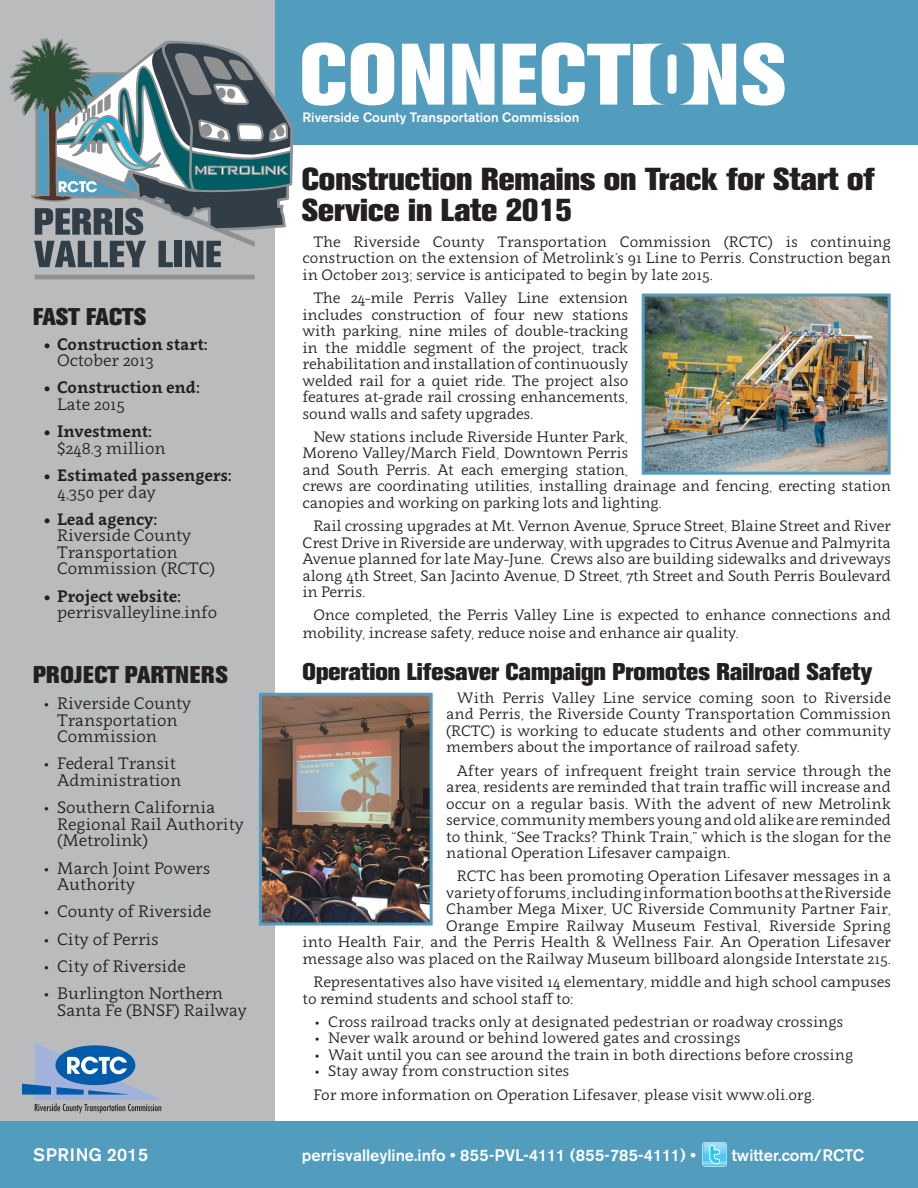
<style>
.page{position:relative;width:918px;height:1188px;background:#fff}
.page>*{position:absolute;margin:0;border:0;box-sizing:border-box;transform-origin:0 0}
.Small_Headline{font:800 31.5px/31.5px "Akzidenz Grotesk BE";color:#231f20}
.Small_Headline-2{font:800 24px "Akzidenz Grotesk BE";color:#231f20}
.t1{font:500 18px "Akzidenz Grotesk BE";letter-spacing:.02em;color:#fff}
.Text{font:16.5px/16.5px "Clavo";color:#231f20}
.Text-2{font:700 16.5px/16.5px "Clavo";color:#231f20}
.t2{font:500 16.5px "Akzidenz Grotesk BE";color:#fff}
.Paragraph_text{font:15px/16.5px "Clavo";letter-spacing:-.005em;color:#231f20;text-align:justify}
.t3{font:500 13.5px "Akzidenz Grotesk BE";color:#fff}
.s1{font-weight:400}
.s2{font-weight:700}
</style>
<div class="page">
<div style="left:0;top:0;width:918px;height:145px;background:#529cbe"></div>
<div style="left:0;top:0;width:274px;height:1188px;background:#babbbc"></div>
<div style="left:0;top:1121px;width:918px;height:67px;background:#529cbe"></div>
<svg style="left:10px;top:0;width:284px;height:290px"></svg>
<svg style="left:302px;top:42px;width:43px;height:64px"></svg>
<svg style="left:351px;top:43px;width:43px;height:62px"></svg>
<svg style="left:402px;top:44px;width:42px;height:61px;background:#e0edf3"></svg>
<svg style="left:452px;top:44px;width:43px;height:61px;background:#deecf2"></svg>
<svg style="left:503px;top:44px;width:33px;height:61px"></svg>
<svg style="left:542px;top:42px;width:88px;height:64px"></svg>
<div style="left:633px;top:44px;width:17px;height:61px;background:#fff"></div>
<svg style="left:742px;top:43px;width:43px;height:63px"></svg>
<svg style="left:645px;top:43px;width:91px;height:62px"></svg>
<div style="left:702px;top:1142px;width:25px;height:25px;background:#a2dff4;border-radius:3px"></div>
<svg style="left:703px;top:1142px;width:24px;height:24px"></svg>
<svg style="left:703px;top:1143px;width:24px;height:22px"></svg>
<svg style="left:22px;top:1043px;width:140px;height:70px"></svg>
<img style="left:646px;top:298px;width:241px;height:173px">
<div style="left:642px;top:294px;width:249px;height:181px;border:3px solid #529cbe"></div>
<img style="left:263px;top:697px;width:166px;height:225px">
<div style="left:259px;top:693px;width:174px;height:233px;border:3px solid #529cbe"></div>
<p class="t3" style="left:303px;top:109px;width:278px">Riverside County Transportation Commission</p>
<p class="Small_Headline-2" style="left:33px;top:303px;width:115px">FAST FACTS</p>
<p class="Text-2" style="left:57px;top:335px;width:152px;text-indent:-14px">• Construction start:<br><span class="s1">October 2013</span></p>
<p class="Text-2" style="left:57px;top:379px;width:145px;text-indent:-14px">• Construction end:<br><span class="s1">Late 2015</span></p>
<p class="Text" style="left:57px;top:423px;width:110px;text-indent:-14px"><span class="s2">• Investment: </span>$248.3 million</p>
<p class="Text-2" style="left:57px;top:466px;width:176px;text-indent:-14px">• Estimated passengers:<br><span class="s1">4,350 per day</span></p>
<p class="Text" style="left:57px;top:510px;width:160px;text-indent:-14px"><span class="s2">• Lead agency:<br></span>Riverside County<br>Transportation<br>Commission (RCTC)</p>
<p class="Text" style="left:57px;top:587px;width:162px;text-indent:-14px"><span class="s2">• Project website: </span>perrisvalleyline.info</p>
<p class="Small_Headline-2" style="left:33px;top:661px;width:196px">PROJECT PARTNERS</p>
<p class="Text" style="left:57px;top:695px;width:136px;text-indent:-14px">• Riverside County<br>Transportation<br>Commission</p>
<p class="Text" style="left:57px;top:755px;width:126px;text-indent:-14px">• Federal Transit<br>Administration</p>
<p class="Text" style="left:57px;top:799px;width:188px;text-indent:-14px">• Southern California<br>Regional Rail Authority (Metrolink)</p>
<p class="Text" style="left:57px;top:859px;width:155px;text-indent:-14px">• March Joint Powers<br>Authority</p>
<p class="Text" style="left:44px;top:903px;width:169px">• County of Riverside</p>
<p class="Text" style="left:44px;top:930px;width:117px">• City of Perris</p>
<p class="Text" style="left:44px;top:957px;width:144px">• City of Riverside</p>
<p class="Text" style="left:57px;top:985px;width:191px;text-indent:-14px">• Burlington Northern<br>Santa Fe (BNSF) Railway</p>
<p class="Small_Headline" style="left:302px;top:163px;width:574px">Construction Remains on Track for Start of<br>Service in Late 2015</p>
<p class="Paragraph_text" style="left:303px;top:233px;width:590px;text-indent:11px">The Riverside County Transportation Commission (RCTC) is continuing construction on the extension of Metrolink’s 91 Line to Perris. Construction began in October 2013; service is anticipated to begin by late 2015.</p>
<p class="Paragraph_text" style="left:303px;top:289px;width:327px;text-indent:11px">The 24-mile Perris Valley Line extension includes construction of four new stations with parking, nine miles of double-tracking in the middle segment of the project, track rehabilitation and installation of continuously welded rail for a quiet ride. The project also features at-grade rail crossing enhancements, sound walls and safety upgrades.</p>
<p class="Paragraph_text" style="left:303px;top:428px;width:590px;text-align:left;text-indent:11px">New stations include Riverside Hunter Park,<br>Moreno Valley/March Field, Downtown Perris<br>and South Perris. At each emerging station,<br>crews are coordinating utilities, installing drainage and fencing, erecting station canopies and working on parking lots and lighting.</p>
<p class="Paragraph_text" style="left:303px;top:517px;width:590px;text-indent:11px">Rail crossing upgrades at Mt. Vernon Avenue, Spruce Street, Blaine Street and River Crest Drive in Riverside are underway, with upgrades to Citrus Avenue and Palmyrita Avenue planned for late May-June. Crews also are building sidewalks and driveways along 4th Street, San Jacinto Avenue, D Street, 7th Street and South Perris Boulevard in Perris.</p>
<p class="Paragraph_text" style="left:303px;top:606px;width:590px;line-height:17.2px;text-indent:11px">Once completed, the Perris Valley Line is expected to enhance connections and mobility, increase safety, reduce noise and enhance air quality.</p>
<p class="Small_Headline-2" style="left:303px;top:657px;width:571px">Operation Lifesaver Campaign Promotes Railroad Safety</p>
<p class="Paragraph_text" style="left:446px;top:689px;width:446px;text-indent:11px">With Perris Valley Line service coming soon to Riverside and Perris, the Riverside County Transportation Commission (RCTC) is working to educate students and other community members about the importance of railroad safety.</p>
<p class="Paragraph_text" style="left:446px;top:761px;width:446px;text-indent:11px">After years of infrequent freight train service through the area, residents are reminded that train traffic will increase and occur on a regular basis. With the advent of new Metrolink service, community members young and old alike are reminded to think, “See Tracks? Think Train,” which is the slogan for the national Operation Lifesaver campaign.</p>
<p class="Paragraph_text" style="left:303px;top:867px;width:590px;text-align:right">RCTC has been promoting Operation Lifesaver messages in a<br>variety of forums, including information booths at the Riverside<br>Chamber Mega Mixer, UC Riverside Community Partner Fair,<br>Orange Empire Railway Museum Festival, Riverside Spring<br>into Health Fair, and the Perris Health &amp; Wellness Fair. An Operation Lifesaver message also was placed on the Railway Museum billboard alongside Interstate 215.</p>
<p class="Paragraph_text" style="left:303px;top:973px;width:590px;text-indent:11px">Representatives also have visited 14 elementary, middle and high school campuses to remind students and school staff to:</p>
<p class="Paragraph_text" style="left:315px;top:1013px;width:530px">• Cross railroad tracks only at designated pedestrian or roadway crossings</p>
<p class="Paragraph_text" style="left:315px;top:1029px;width:428px">• Never walk around or behind lowered gates and crossings</p>
<p class="Paragraph_text" style="left:315px;top:1046px;width:540px">• Wait until you can see around the train in both directions before crossing</p>
<p class="Paragraph_text" style="left:315px;top:1062px;width:256px">• Stay away from construction sites</p>
<p class="Paragraph_text" style="left:313px;top:1085px;width:503px">For more information on Operation Lifesaver, please visit www.oli.org.</p>
<p class="t1" style="left:33px;top:1144px;width:117px">SPRING 2015</p>
<p class="t2" style="left:302px;top:1145px;width:396px">perrisvalleyline.info • 855-PVL-4111 (855-785-4111) •</p>
<p class="t2" style="left:732px;top:1145px;width:134px">twitter.com/RCTC</p>
</div>
